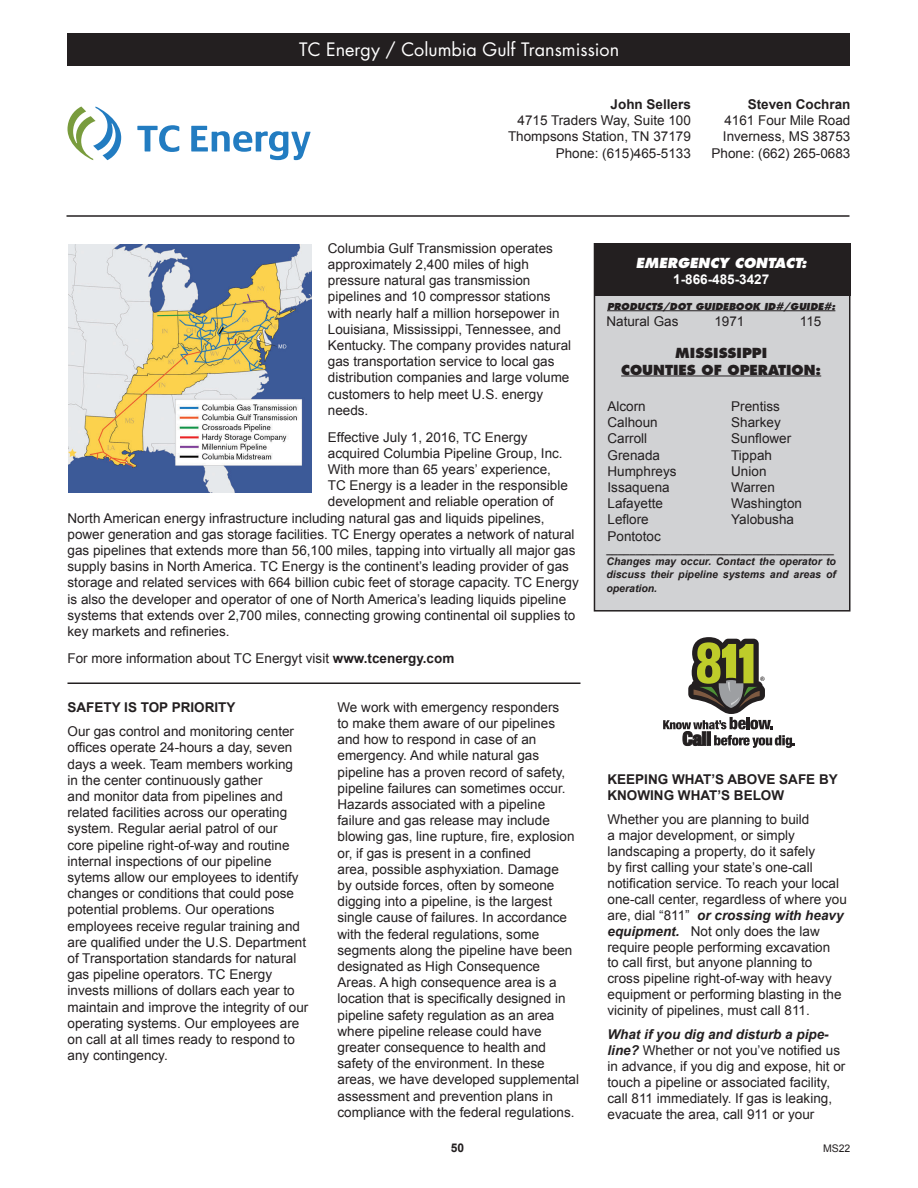
<style>
.page{position:relative;width:918px;height:1188px;background:#fff}
.page>*{position:absolute;margin:0;border:0;box-sizing:border-box;transform-origin:0 0}
.t1{font:18px "Futura";color:#fff}
.t2{font:13.5px/16.2px "Arial";color:#231f20}
.t3{font:700 13.5px/15.9px "Arial";color:#231f20}
.t4{font:800 13.5px "Futura";color:#231f20}
.t5{font:italic 800 13.5px "Futura";color:#fff}
.t6{font:700 13.5px "Arial";color:#fff}
.t7{font:700 12px "Arial";color:#231f20}
.t8{font:italic 700 10.5px/12.6px "Arial";color:#231f20}
.t9{font:10.5px "Arial";color:#231f20}
.t10{font:italic 800 9.3px "Futura";color:#231f20}
.s1{font-weight:700}
.s2{font-weight:700;font-style:italic}
</style>
<div class="page">
<div style="left:594px;top:244px;width:256px;height:367px;background:#d1d2d4"></div>
<div style="left:594px;top:243px;width:256px;height:369px;border:2px solid #231f20"></div>
<div style="left:594px;top:244px;width:256px;height:52px;background:#231f20"></div>
<hr style="left:607px;top:311px;width:228px;height:1px;background:#231f20">
<hr style="left:621px;top:376px;width:200px;height:1px;background:#231f20">
<hr style="left:67px;top:215px;width:783px;height:2px;background:#231f20">
<div style="left:68px;top:34px;width:782px;height:32px;background:#231f20"></div>
<hr style="left:68px;top:682px;width:512px;height:2px;background:#231f20">
<svg style="left:663px;top:637px;width:132px;height:111px"></svg>
<img style="left:68px;top:244px;width:243px;height:248px">
<svg style="left:137px;top:125px;width:42px;height:27px"></svg>
<svg style="left:191px;top:126px;width:119px;height:34px"></svg>
<svg style="left:68px;top:106px;width:53px;height:54px"></svg>
<p class="t1" style="left:299px;top:38px;width:321px">TC Energy / Columbia Gulf Transmission</p>
<p class="t3" style="left:611px;top:97px;width:82px">John Sellers</p>
<p class="t2" style="left:518px;top:112px;width:175px">4715 Traders Way, Suite 100</p>
<p class="t2" style="left:508px;top:129px;width:184px">Thompsons Station, TN 37179</p>
<p class="t2" style="left:556px;top:145px;width:137px">Phone: (615)465-5133</p>
<p class="t3" style="left:748px;top:97px;width:104px">Steven Cochran</p>
<p class="t2" style="left:724px;top:112px;width:128px">4161 Four Mile Road</p>
<p class="t2" style="left:723px;top:129px;width:129px">Inverness, MS 38753</p>
<p class="t2" style="left:712px;top:145px;width:140px">Phone: (662) 265-0683</p>
<p class="t2" style="left:328px;top:240px;width:245px">Columbia Gulf Transmission operates approximately 2,400 miles of high pressure natural gas transmission pipelines and 10 compressor stations with nearly half a million horsepower in Louisiana, Mississippi, Tennessee, and Kentucky. The company provides natural gas transportation service to local gas distribution companies and large volume customers to help meet U.S. energy needs.</p>
<p class="t2" style="left:328px;top:429px;width:201px">Effective July 1, 2016, TC Energy</p>
<p class="t2" style="left:328px;top:445px;width:236px">acquired Columbia Pipeline Group, Inc.</p>
<p class="t2" style="left:328px;top:461px;width:225px">With more than 65 years’ experience,</p>
<p class="t2" style="left:328px;top:477px;width:242px">TC Energy is a leader in the responsible</p>
<p class="t2" style="left:328px;top:494px;width:227px">development and reliable operation of</p>
<p class="t2" style="left:68px;top:510px;width:479px">North American energy infrastructure including natural gas and liquids pipelines,</p>
<p class="t2" style="left:68px;top:526px;width:509px">power generation and gas storage facilities. TC Energy operates a network of natural</p>
<p class="t2" style="left:68px;top:542px;width:509px">gas pipelines that extends more than 56,100 miles, tapping into virtually all major gas</p>
<p class="t2" style="left:68px;top:558px;width:503px">supply basins in North America. TC Energy is the continent’s leading provider of gas</p>
<p class="t2" style="left:68px;top:575px;width:513px">storage and related services with 664 billion cubic feet of storage capacity. TC Energy</p>
<p class="t2" style="left:68px;top:591px;width:500px">is also the developer and operator of one of North America’s leading liquids pipeline</p>
<p class="t2" style="left:68px;top:607px;width:509px">systems that extends over 2,700 miles, connecting growing continental oil supplies to</p>
<p class="t2" style="left:68px;top:623px;width:164px">key markets and refineries.</p>
<p class="t2" style="left:68px;top:650px;width:388px">For more information about TC Energyt visit <span class="s1">www.tcenergy.com</span></p>
<p class="t3" style="left:68px;top:700px;width:170px">SAFETY IS TOP PRIORITY</p>
<p class="t2" style="left:68px;top:723px;width:242px">Our gas control and monitoring center offices operate 24-hours a day, seven days a week. Team members working<br>in the center continuously gather<br>and monitor data from pipelines and related facilities across our operating system. Regular aerial patrol of our<br>core pipeline right-of-way and routine internal inspections of our pipeline sytems allow our employees to identify changes or conditions that could pose potential problems. Our operations employees receive regular training and are qualified under the U.S. Department of Transportation standards for natural gas pipeline operators. TC Energy invests millions of dollars each year to maintain and improve the integrity of our operating systems. Our employees are on call at all times ready to respond to any contingency.</p>
<p class="t2" style="left:338px;top:699px;width:243px">We work with emergency responders<br>to make them aware of our pipelines and how to respond in case of an emergency. And while natural gas pipeline has a proven record of safety, pipeline failures can sometimes occur.<br>Hazards associated with a pipeline failure and gas release may include blowing gas, line rupture, fire, explosion or, if gas is present in a confined<br>area, possible asphyxiation. Damage<br>by outside forces, often by someone digging into a pipeline, is the largest single cause of failures. In accordance with the federal regulations, some segments along the pipeline have been designated as High Consequence Areas. A high consequence area is a location that is specifically designed in pipeline safety regulation as an area where pipeline release could have greater consequence to health and safety of the environment. In these areas, we have developed supplemental assessment and prevention plans in compliance with the federal regulations.</p>
<p class="t5" style="left:636px;top:254px;width:172px">EMERGENCY CONTACT:</p>
<p class="t6" style="left:673px;top:271px;width:98px">1-866-485-3427</p>
<p class="t10" style="left:607px;top:300px;width:230px">PRODUCTS/DOT GUIDEBOOK ID#/GUIDE#:</p>
<p class="t2" style="left:606px;top:313px;width:74px">Natural Gas</p>
<p class="t2" style="left:714px;top:313px;width:32px">1971</p>
<p class="t2" style="left:800px;top:313px;width:23px">115</p>
<p class="t4" style="left:675px;top:345px;width:93px">MISSISSIPPI</p>
<p class="t4" style="left:621px;top:361px;width:202px">COUNTIES OF OPERATION:</p>
<p class="t2" style="left:608px;top:398px;width:40px">Alcorn</p>
<p class="t2" style="left:608px;top:415px;width:52px">Calhoun</p>
<p class="t2" style="left:608px;top:431px;width:41px">Carroll</p>
<p class="t2" style="left:608px;top:447px;width:54px">Grenada</p>
<p class="t2" style="left:608px;top:463px;width:71px">Humphreys</p>
<p class="t2" style="left:608px;top:479px;width:64px">Issaquena</p>
<p class="t2" style="left:608px;top:496px;width:57px">Lafayette</p>
<p class="t2" style="left:608px;top:512px;width:43px">Leflore</p>
<p class="t2" style="left:608px;top:528px;width:55px">Pontotoc</p>
<p class="t2" style="left:731px;top:398px;width:50px">Prentiss</p>
<p class="t2" style="left:731px;top:415px;width:51px">Sharkey</p>
<p class="t2" style="left:731px;top:431px;width:62px">Sunflower</p>
<p class="t2" style="left:731px;top:447px;width:42px">Tippah</p>
<p class="t2" style="left:731px;top:463px;width:37px">Union</p>
<p class="t2" style="left:731px;top:479px;width:45px">Warren</p>
<p class="t2" style="left:731px;top:496px;width:72px">Washington</p>
<p class="t2" style="left:731px;top:512px;width:64px">Yalobusha</p>
<p class="t8" style="left:606px;top:543px;width:229px">_______________________________________</p>
<p class="t8" style="left:606px;top:556px;width:231px">Changes may occur. Contact the operator to discuss their pipeline systems and areas of</p>
<p class="t8" style="left:606px;top:583px;width:52px">operation.</p>
<p class="t3" style="left:608px;top:772px;width:232px">KEEPING WHAT’S ABOVE SAFE BY<br>KNOWING WHAT’S BELOW</p>
<p class="t2" style="left:608px;top:812px;width:241px">Whether you are planning to build<br>a major development, or simply landscaping a property, do it safely<br>by first calling your state’s one-call notification service. To reach your local one-call center, regardless of where you are, dial “811” <span class="s2">or crossing with heavy equipment.</span> Not only does the law require people performing excavation<br>to call first, but anyone planning to cross pipeline right-of-way with heavy equipment or performing blasting in the vicinity of pipelines, must call 811.</p>
<p class="t2" style="left:608px;top:1027px;width:239px"><span class="s2">What if you dig and disturb a pipe&shy;line?</span> Whether or not you’ve notified us in advance, if you dig and expose, hit or touch a pipeline or associated facility, call 811 immediately. If gas is leaking, evacuate the area, call 911 or your</p>
<p class="t7" style="left:451px;top:1140px;width:15px">50</p>
<p class="t9" style="left:823px;top:1141px;width:29px">MS22</p>
</div>
